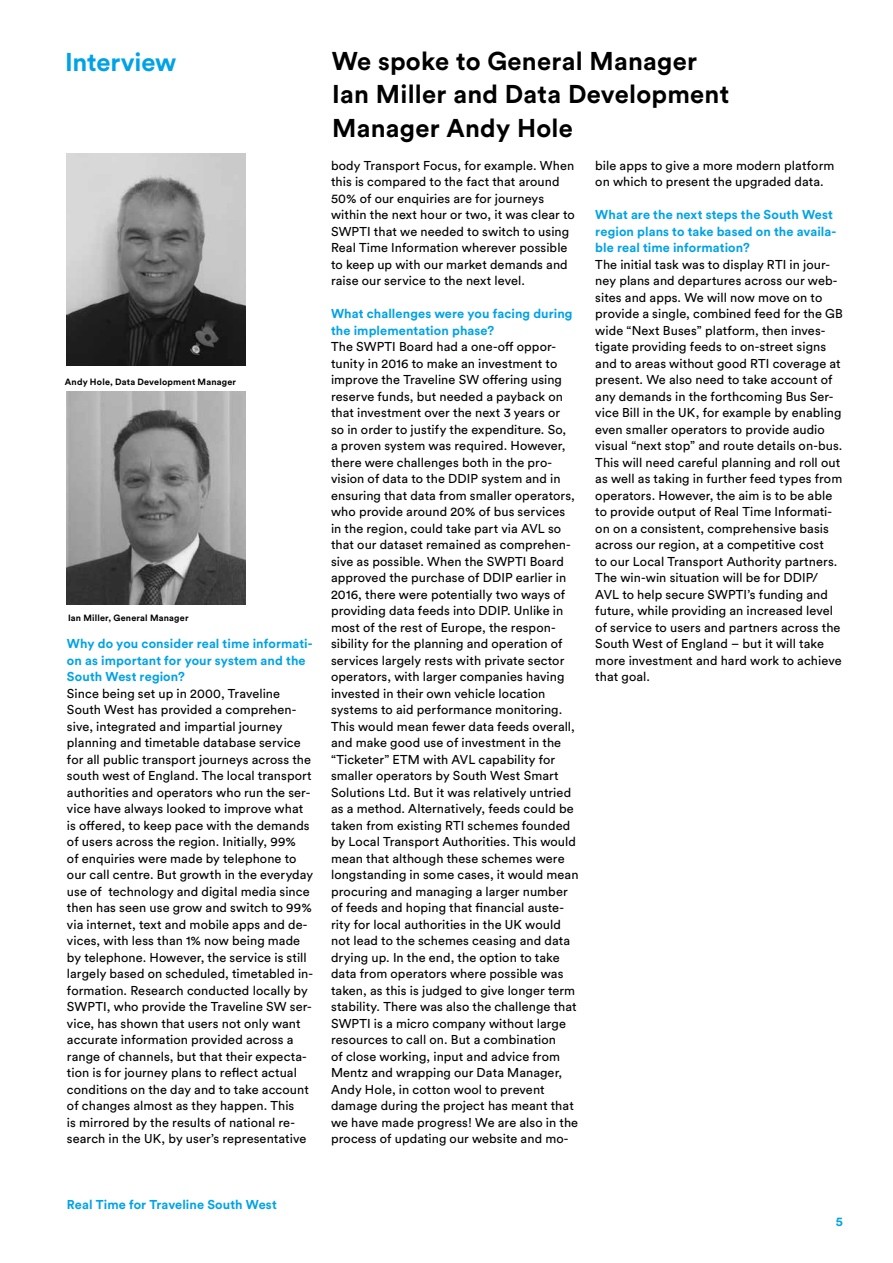
<style>
.page{position:relative;width:893px;height:1263px;background:#fff}
.page>*{position:absolute;margin:0;border:0;box-sizing:border-box;transform-origin:0 0}
.t1{font:700 25.5px/33px "Circular Std";letter-spacing:.01em;color:#000}
.t2{font:700 25.5px "Circular Std";letter-spacing:-.01em;color:#00a2e6}
.t3{font:12.75px/16.5px "Circular Std";letter-spacing:.005em;color:#000}
.t4{font:700 12.75px/16.5px "Circular Std";letter-spacing:.01em;color:#00a2e6}
.t5{font:700 9px "Circular Std";letter-spacing:.02em;color:#000}
</style>
<div class="page">
<img style="left:67px;top:153px;width:179px;height:213px">
<img style="left:67px;top:391px;width:179px;height:213px">
<h1 class="t2" style="left:65px;top:45px;width:113px">Interview</h1>
<h1 class="t1" style="left:332px;top:44px;width:399px">We spoke to General Manager<br>Ian Miller and Data Development<br>Manager Andy Hole</h1>
<p class="t5" style="left:65px;top:376px;width:173px">Andy Hole, Data Development Manager</p>
<p class="t5" style="left:68px;top:612px;width:122px">Ian Miller, General Manager</p>
<p class="t4" style="left:67px;top:635px;width:247px">Why do you consider real time informati&shy;on as important for your system and the<br>South West region?</p>
<p class="t3" style="left:67px;top:685px;width:248px">Since being set up in 2000, Traveline South West has provided a comprehen&shy;sive, integrated and impartial journey planning and timetable database service for all public transport journeys across the south west of England. The local transport authorities and operators who run the ser&shy;vice have always looked to improve what is offered, to keep pace with the demands of users across the region. Initially, 99%<br>of enquiries were made by telephone to our call centre. But growth in the everyday use of technology and digital media since then has seen use grow and switch to 99% via internet, text and mobile apps and de&shy;vices, with less than 1% now being made by telephone. However, the service is still largely based on scheduled, timetabled in&shy;formation. Research conducted locally by SWPTI, who provide the Traveline SW ser&shy;vice, has shown that users not only want accurate information provided across a range of channels, but that their expecta&shy;tion is for journey plans to reflect actual conditions on the day and to take account of changes almost as they happen. This<br>is mirrored by the results of national re&shy;search in the UK, by user’s representative</p>
<p class="t3" style="left:331px;top:157px;width:245px">body Transport Focus, for example. When this is compared to the fact that around 50% of our enquiries are for journeys within the next hour or two, it was clear to SWPTI that we needed to switch to using Real Time Information wherever possible to keep up with our market demands and raise our service to the next level.</p>
<p class="t4" style="left:331px;top:305px;width:243px">What challenges were you facing during the implementation phase?</p>
<p class="t3" style="left:331px;top:338px;width:249px">The SWPTI Board had a one-off oppor&shy;tunity in 2016 to make an investment to improve the Traveline SW offering using reserve funds, but needed a payback on that investment over the next 3 years or<br>so in order to justify the expenditure. So,<br>a proven system was required. However, there were challenges both in the pro&shy;vision of data to the DDIP system and in ensuring that data from smaller operators, who provide around 20% of bus services in the region, could take part via AVL so that our dataset remained as comprehen&shy;sive as possible. When the SWPTI Board approved the purchase of DDIP earlier in 2016, there were potentially two ways of providing data feeds into DDIP. Unlike in most of the rest of Europe, the respon&shy;sibility for the planning and operation of services largely rests with private sector operators, with larger companies having invested in their own vehicle location systems to aid performance monitoring.<br>This would mean fewer data feeds overall, and make good use of investment in the “Ticketer” ETM with AVL capability for smaller operators by South West Smart Solutions Ltd. But it was relatively untried as a method. Alternatively, feeds could be taken from existing RTI schemes founded by Local Transport Authorities. This would mean that although these schemes were longstanding in some cases, it would mean procuring and managing a larger number of feeds and hoping that financial auste&shy;rity for local authorities in the UK would not lead to the schemes ceasing and data drying up. In the end, the option to take data from operators where possible was taken, as this is judged to give longer term stability. There was also the challenge that SWPTI is a micro company without large resources to call on. But a combination<br>of close working, input and advice from Mentz and wrapping our Data Manager, Andy Hole, in cotton wool to prevent damage during the project has meant that we have made progress! We are also in the process of updating our website and mo-</p>
<p class="t3" style="left:595px;top:157px;width:240px">bile apps to give a more modern platform on which to present the upgraded data.</p>
<p class="t4" style="left:595px;top:206px;width:243px">What are the next steps the South West region plans to take based on the availa&shy;ble real time information?</p>
<p class="t3" style="left:595px;top:256px;width:249px">The initial task was to display RTI in jour&shy;ney plans and departures across our web&shy;sites and apps. We will now move on to provide a single, combined feed for the GB wide “Next Buses” platform, then inves&shy;tigate providing feeds to on-street signs and to areas without good RTI coverage at present. We also need to take account of any demands in the forthcoming Bus Ser&shy;vice Bill in the UK, for example by enabling even smaller operators to provide audio visual “next stop” and route details on-bus.<br>This will need careful planning and roll out as well as taking in further feed types from operators. However, the aim is to be able to provide output of Real Time Informati&shy;on on a consistent, comprehensive basis across our region, at a competitive cost<br>to our Local Transport Authority partners.<br>The win-win situation will be for DDIP/ AVL to help secure SWPTI’s funding and future, while providing an increased level of service to users and partners across the South West of England – but it will take more investment and hard work to achieve that goal.</p>
<p class="t4" style="left:67px;top:1196px;width:211px">Real Time for Traveline South West</p>
<p class="t4" style="left:836px;top:1213px;width:9px">5</p>
</div>
